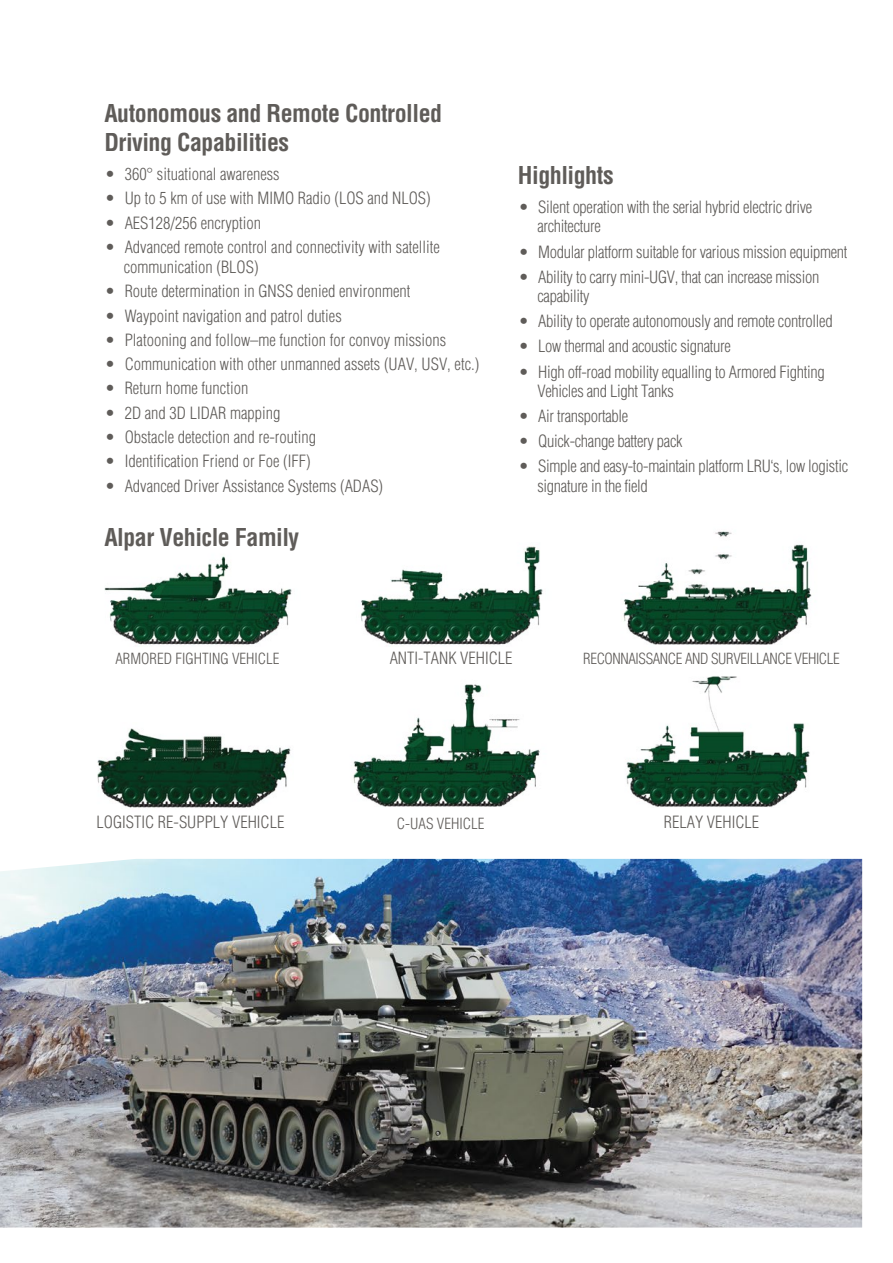
<style>
.page{position:relative;width:893px;height:1263px;background:#fff}
.page>*{position:absolute;margin:0;border:0;box-sizing:border-box;transform-origin:0 0}
.t1{font:700 condensed 24px/28.8px "Helvetica";letter-spacing:-.02em;color:#5f5c59}
.t2{font:300 condensed 16.5px/19.8px "Helvetica";color:#5f5c59}
.t3{font:300 condensed 16.5px/19.2px "Helvetica";letter-spacing:-.02em;color:#5f5c59}
.t4{font:300 condensed 15px "Helvetica";letter-spacing:-.025em;color:#5f5c59}
.t5{font:300 condensed 15px "Helvetica";color:#5f5c59}
</style>
<div class="page">
<img style="left:361px;top:546px;width:182px;height:99px">
<img style="left:97px;top:728px;width:194px;height:80px">
<img style="left:104px;top:556px;width:188px;height:89px">
<img style="left:0;top:859px;width:862px;height:368px">
<img style="left:626px;top:676px;width:184px;height:131px">
<img style="left:353px;top:684px;width:187px;height:123px">
<img style="left:623px;top:531px;width:189px;height:114px">
<h1 class="t1" style="left:104px;top:99px;width:339px">Autonomous and Remote Controlled<br>Driving Capabilities</h1>
<p class="t2" style="left:105px;top:164px;width:176px">• 360° situational awareness</p>
<p class="t2" style="left:105px;top:188px;width:327px">• Up to 5 km of use with MIMO Radio (LOS and NLOS)</p>
<p class="t2" style="left:105px;top:213px;width:158px">• AES128/256 encryption</p>
<p class="t2" style="left:124px;top:237px;width:318px;text-indent:-19px">• Advanced remote control and connectivity with satellite communication (BLOS)</p>
<p class="t2" style="left:105px;top:281px;width:307px">• Route determination in GNSS denied environment</p>
<p class="t2" style="left:105px;top:305px;width:238px">• Waypoint navigation and patrol duties</p>
<p class="t2" style="left:105px;top:330px;width:343px">• Platooning and follow–me function for convoy missions</p>
<p class="t2" style="left:105px;top:354px;width:376px">• Communication with other unmanned assets (UAV, USV, etc.)</p>
<p class="t2" style="left:105px;top:378px;width:145px">• Return home function</p>
<p class="t2" style="left:105px;top:403px;width:177px">• 2D and 3D LIDAR mapping</p>
<p class="t2" style="left:105px;top:427px;width:213px">• Obstacle detection and re-routing</p>
<p class="t2" style="left:105px;top:451px;width:207px">• Identification Friend or Foe (IFF)</p>
<p class="t2" style="left:105px;top:475px;width:280px">• Advanced Driver Assistance Systems (ADAS)</p>
<h1 class="t1" style="left:104px;top:522px;width:196px">Alpar Vehicle Family</h1>
<h1 class="t1" style="left:518px;top:160px;width:97px">Highlights</h1>
<p class="t3" style="left:537px;top:196px;width:276px;line-height:19.8px;text-indent:-19px">• Silent operation with the serial hybrid electric drive architecture</p>
<p class="t3" style="left:519px;top:242px;width:330px">• Modular platform suitable for various mission equipment</p>
<p class="t3" style="left:537px;top:267px;width:283px;text-indent:-19px">• Ability to carry mini-UGV, that can increase mission capability</p>
<p class="t3" style="left:519px;top:311px;width:315px">• Ability to operate autonomously and remote controlled</p>
<p class="t3" style="left:519px;top:337px;width:214px">• Low thermal and acoustic signature</p>
<p class="t3" style="left:537px;top:362px;width:289px;text-indent:-19px">• High off-road mobility equalling to Armored Fighting<br>Vehicles and Light Tanks</p>
<p class="t3" style="left:519px;top:406px;width:111px">• Air transportable</p>
<p class="t3" style="left:519px;top:431px;width:165px">• Quick-change battery pack</p>
<p class="t3" style="left:537px;top:457px;width:312px;text-indent:-19px">• Simple and easy-to-maintain platform LRU‘s, low logistic signature in the field</p>
<p class="t5" style="left:115px;top:650px;width:166px">ARMORED FIGHTING VEHICLE</p>
<p class="t2" style="left:390px;top:648px;width:124px">ANTI-TANK VEHICLE</p>
<p class="t4" style="left:583px;top:650px;width:258px">RECONNAISSANCE AND SURVEILLANCE VEHICLE</p>
<p class="t2" style="left:97px;top:812px;width:189px">LOGISTIC RE-SUPPLY VEHICLE</p>
<p class="t5" style="left:397px;top:814px;width:89px">C-UAS VEHICLE</p>
<p class="t2" style="left:664px;top:812px;width:97px">RELAY VEHICLE</p>
</div>
